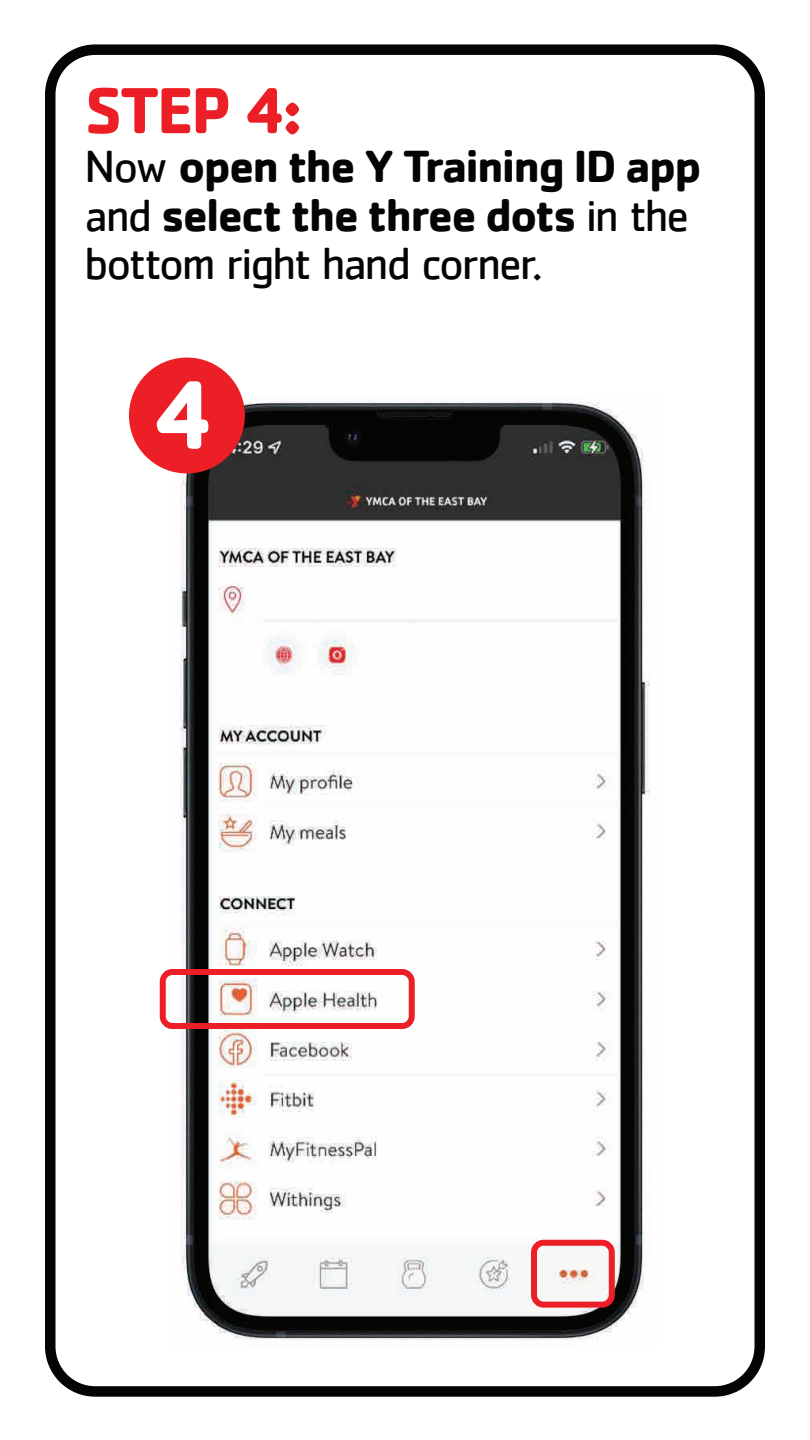
<style>
.page{position:relative;width:810px;height:1440px;background:#fff}
.page>*{position:absolute;margin:0;border:0;box-sizing:border-box;transform-origin:0 0}
.t1{font:700 101.02px "Cachet";color:#fff}
.t2{font:700 67.5px "Cachet";color:#ed1f26}
.t3{font:700 46.5px/48.8px "Cachet";letter-spacing:-.04em;color:#040503}
.s1{font-weight:400}
</style>
<div class="page">
<img style="left:168px;top:398px;width:482px;height:942px">
<div style="left:45px;top:44px;width:720px;height:1353px;border:10px solid #040503;border-radius:45px"></div>
<div style="left:129px;top:358px;width:116px;height:115px;background:#ed1f26;border-radius:50%"></div>
<div style="left:160px;top:969px;width:255px;height:60px;border:6px solid #ed1f26;border-radius:10px"></div>
<div style="left:531px;top:1240px;width:84px;height:68px;border:6px solid #ed1f26;border-radius:10px"></div>
<h2 class="t2" style="left:85px;top:67px;width:220px">STEP 4:</h2>
<p class="t3" style="left:85px;top:140px;width:618px"><span class="s1">Now</span> open the Y Training ID app <span class="s1">and</span> select the three dots <span class="s1">in the bottom right hand corner.</span></p>
<h1 class="t1" style="left:152px;top:349px;width:66px">4</h1>
</div>
